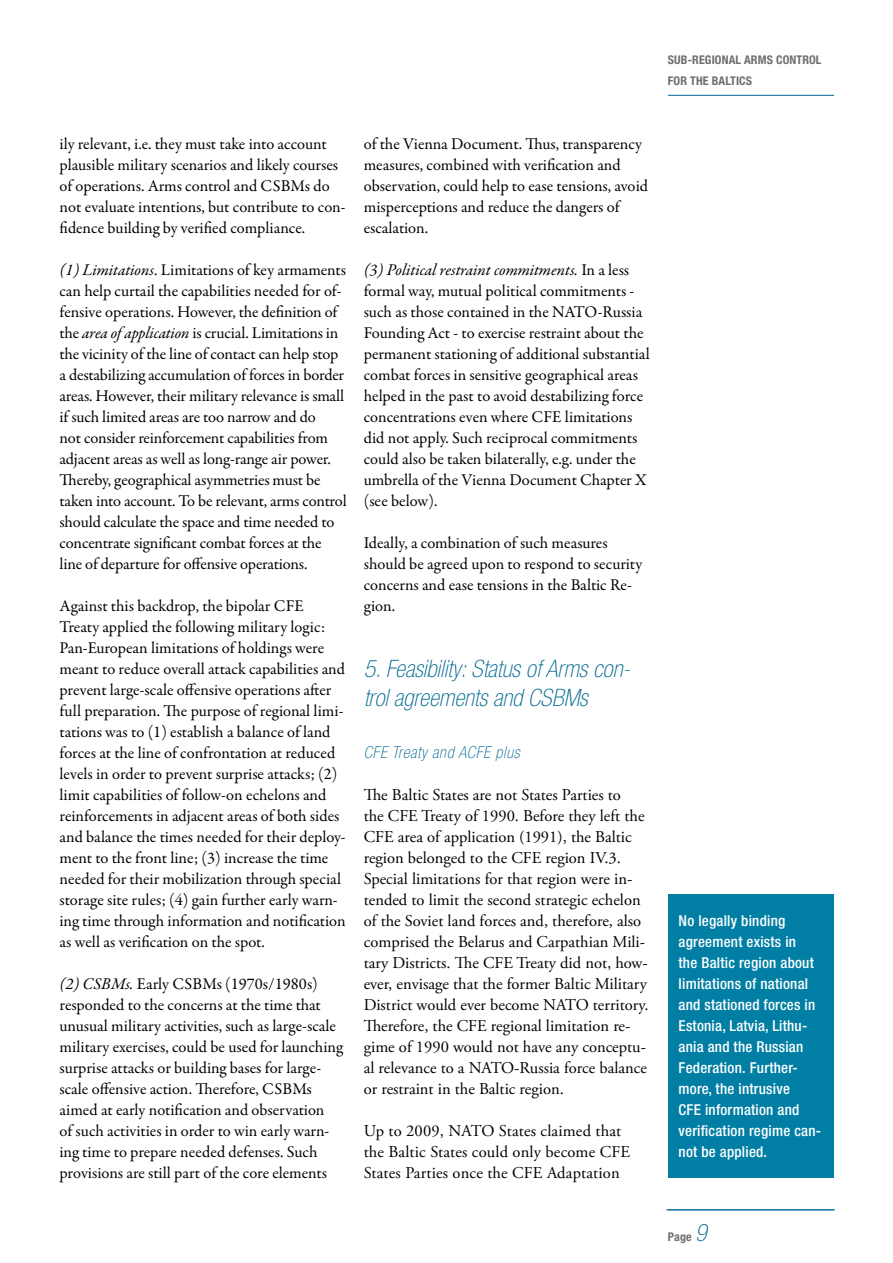
<style>
.page{position:relative;width:893px;height:1263px;background:#fff}
.page>*{position:absolute;margin:0;border:0;box-sizing:border-box;transform-origin:0 0}
.t1{font:italic 100 condensed 24px/28.8px "Helvetica Neue LT Std";color:#006991}
.t2{font:16.5px/21px "Garamond Premr Pro";letter-spacing:-.005em;color:#000}
.t3{font:16.5px/21px "Adobe Garamond Pro";color:#000}
.t4{font:italic 100 condensed 16.5px "Helvetica Neue LT Std";letter-spacing:.04em;color:#006991}
.t5{font:500 condensed 15px/21px "Helvetica Neue LT Std";letter-spacing:.015em;color:#fff}
.t6{font:700 condensed 12px/21px "Helvetica Neue LT Std";letter-spacing:.01em;color:#6d6e71}
.s1{font-style:italic}
.s2{font-weight:100;font-style:italic;font-size:24px;color:#006991}
</style>
<div class="page">
<hr style="left:668px;top:1209px;width:167px;height:1px;background:#006991">
<hr style="left:668px;top:95px;width:166px;height:1px;background:#006991">
<hr style="left:666px;top:1209px;width:167px;height:1px;background:#006991">
<div style="left:668px;top:894px;width:165px;height:284px;background:#007ea4"></div>
<p class="t6" style="left:668px;top:49px;width:155px">SUB-REGIONAL ARMS CONTROL<br>FOR THE BALTICS</p>
<p class="t2" style="left:60px;top:133px;width:287px">ily relevant, i.e. they must take into account plausible military scenarios and likely courses of operations. Arms control and CSBMs do not evaluate intentions, but contribute to con&shy;fidence building by verified compliance.</p>
<p class="t2" style="left:60px;top:259px;width:289px"><span class="s1">(1) Limitations</span>. Limitations of key armaments can help curtail the capabilities needed for of&shy;fensive operations. However, the definition of the <span class="s1">area of application</span> is crucial. Limitations in the vicinity of the line of contact can help stop a destabilizing accumulation of forces in border areas. However, their military relevance is small if such limited areas are too narrow and do<br>not consider reinforcement capabilities from adjacent areas as well as long-range air power.<br>Thereby, geographical asymmetries must be taken into account. To be relevant, arms control should calculate the space and time needed to concentrate significant combat forces at the line of departure for offensive operations.</p>
<p class="t2" style="left:60px;top:595px;width:288px">Against this backdrop, the bipolar CFE Treaty applied the following military logic:<br>Pan-European limitations of holdings were meant to reduce overall attack capabilities and prevent large-scale offensive operations after full preparation. The purpose of regional limi&shy;tations was to (1) establish a balance of land forces at the line of confrontation at reduced levels in order to prevent surprise attacks; (2) limit capabilities of follow-on echelons and reinforcements in adjacent areas of both sides and balance the times needed for their deploy&shy;ment to the front line; (3) increase the time needed for their mobilization through special storage site rules; (4) gain further early warn&shy;ing time through information and notification as well as verification on the spot.</p>
<p class="t2" style="left:60px;top:973px;width:285px"><span class="s1">(2) CSBMs.</span> Early CSBMs (1970s/1980s) responded to the concerns at the time that unusual military activities, such as large-scale military exercises, could be used for launching surprise attacks or building bases for large&shy;scale offensive action. Therefore, CSBMs aimed at early notification and observation<br>of such activities in order to win early warn&shy;ing time to prepare needed defenses. Such provisions are still part of the core elements</p>
<p class="t2" style="left:364px;top:133px;width:286px">of the Vienna Document. Thus, transparency measures, combined with verification and observation, could help to ease tensions, avoid misperceptions and reduce the dangers of escalation.</p>
<p class="t2" style="left:364px;top:259px;width:287px"><span class="s1">(3) Political restraint commitments.</span> In a less formal way, mutual political commitments - such as those contained in the NATO-Russia Founding Act - to exercise restraint about the permanent stationing of additional substantial combat forces in sensitive geographical areas helped in the past to avoid destabilizing force concentrations even where CFE limitations did not apply. Such reciprocal commitments could also be taken bilaterally, e.g. under the umbrella of the Vienna Document Chapter X (see below).</p>
<p class="t2" style="left:364px;top:532px;width:280px">Ideally, a combination of such measures should be agreed upon to respond to security concerns and ease tensions in the Baltic Re&shy;gion.</p>
<h1 class="t1" style="left:364px;top:655px;width:268px">5. Feasibility: Status of Arms con&shy;trol agreements and CSBMs</h1>
<p class="t4" style="left:364px;top:742px;width:157px">CFE Treaty and ACFE plus</p>
<p class="t3" style="left:364px;top:784px;width:286px">The Baltic States are not States Parties to<br>the CFE Treaty of 1990. Before they left the CFE area of application (1991), the Baltic region belonged to the CFE region IV.3.<br>Special limitations for that region were in&shy;tended to limit the second strategic echelon of the Soviet land forces and, therefore, also comprised the Belarus and Carpathian Mili&shy;tary Districts. The CFE Treaty did not, how&shy;ever, envisage that the former Baltic Military District would ever become NATO territory.<br>Therefore, the CFE regional limitation re&shy;gime of 1990 would not have any conceptu&shy;al relevance to a NATO-Russia force balance or restraint in the Baltic region.</p>
<p class="t3" style="left:364px;top:1120px;width:268px">Up to 2009, NATO States claimed that the Baltic States could only become CFE<br>States Parties once the CFE Adaptation</p>
<p class="t5" style="left:679px;top:910px;width:144px">No legally binding agreement exists in<br>the Baltic region about limitations of national and stationed forces in<br>Estonia, Latvia, Lithu&shy;ania and the Russian<br>Federation. Further&shy;more, the intrusive<br>CFE information and verification regime can&shy;not be applied.</p>
<p class="t6" style="left:668px;top:1226px;width:40px">PAGE <span class="s2">9</span></p>
</div>
